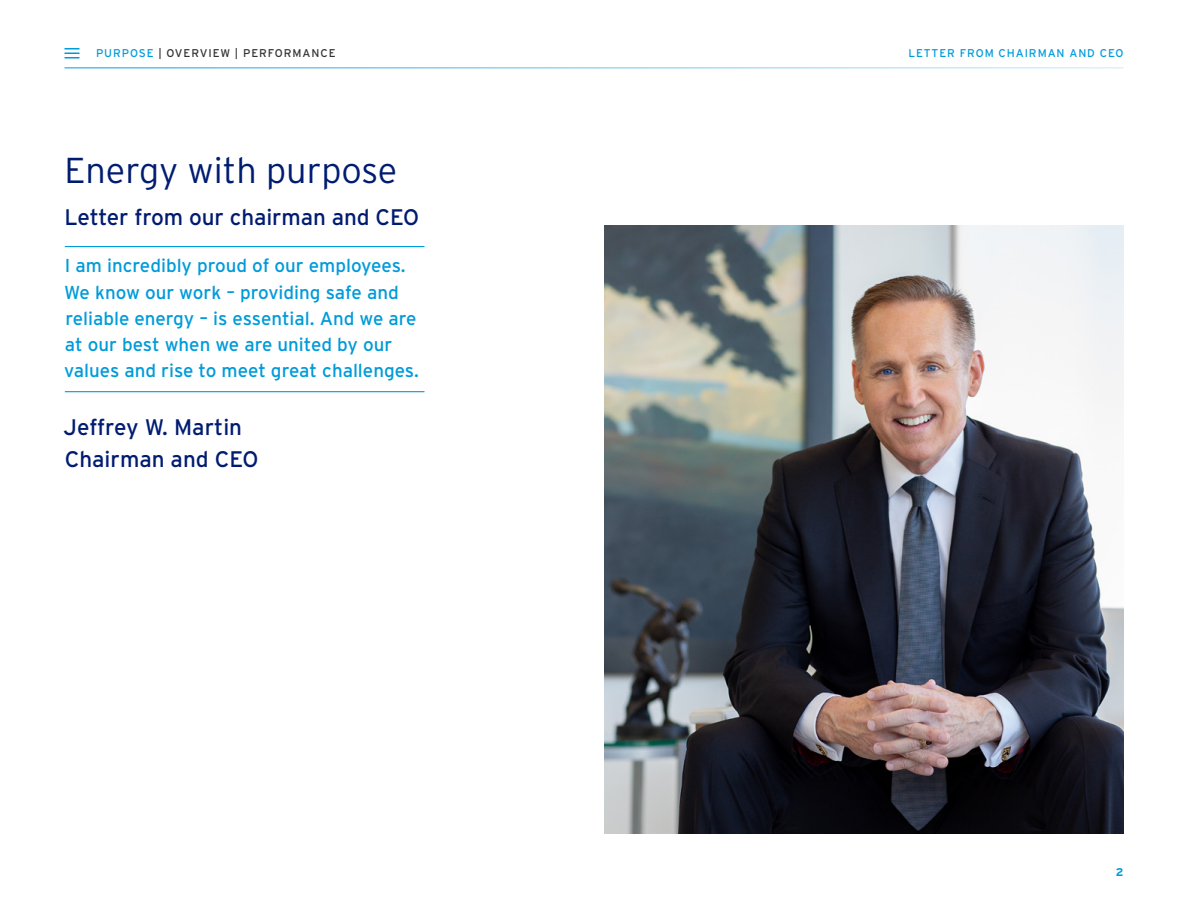
<style>
.page{position:relative;width:1188px;height:918px;background:#fff}
.page>*{position:absolute;margin:0;border:0;box-sizing:border-box;transform-origin:0 0}
.t1{font:300 36px "Interstate";color:#001c71}
.t2{font:22.5px/31.5px "Interstate";letter-spacing:-.005em;color:#001c71}
.t3{font:18.75px/26.2px "Interstate";color:#009bda}
.t4{font:11.25px "Interstate";letter-spacing:.08em;color:#333}
.t5{font:11.25px "Interstate";letter-spacing:.08em;color:#009bda}
.t6{font:700 11.25px "Interstate";color:#009bda}
.s1{color:#009bda}
</style>
<div class="page">
<img style="left:604px;top:225px;width:520px;height:609px">
<hr style="left:65px;top:246px;width:359px;height:1px;background:#009bda">
<hr style="left:65px;top:391px;width:359px;height:1px;background:#009bda">
<svg style="left:64px;top:48px;width:16px;height:10px"></svg>
<p class="t4" style="left:96px;top:47px;width:241px"><span class="s1">PURPOSE</span> | OVERVIEW | PERFORMANCE</p>
<p class="t5" style="left:909px;top:47px;width:216px">LETTER FROM CHAIRMAN AND CEO</p>
<h1 class="t1" style="left:64px;top:150px;width:334px">Energy with purpose</h1>
<p class="t2" style="left:65px;top:201px;width:356px">Letter from our chairman and CEO</p>
<p class="t3" style="left:64px;top:252px;width:356px">I am incredibly proud of our employees.<br>We know our work – providing safe and reliable energy – is essential. And we are at our best when we are united by our values and rise to meet great challenges.</p>
<p class="t2" style="left:63px;top:411px;width:197px">Jeffrey W. Martin<br>Chairman and CEO</p>
<p class="t6" style="left:1116px;top:866px;width:9px">2</p>
</div>
